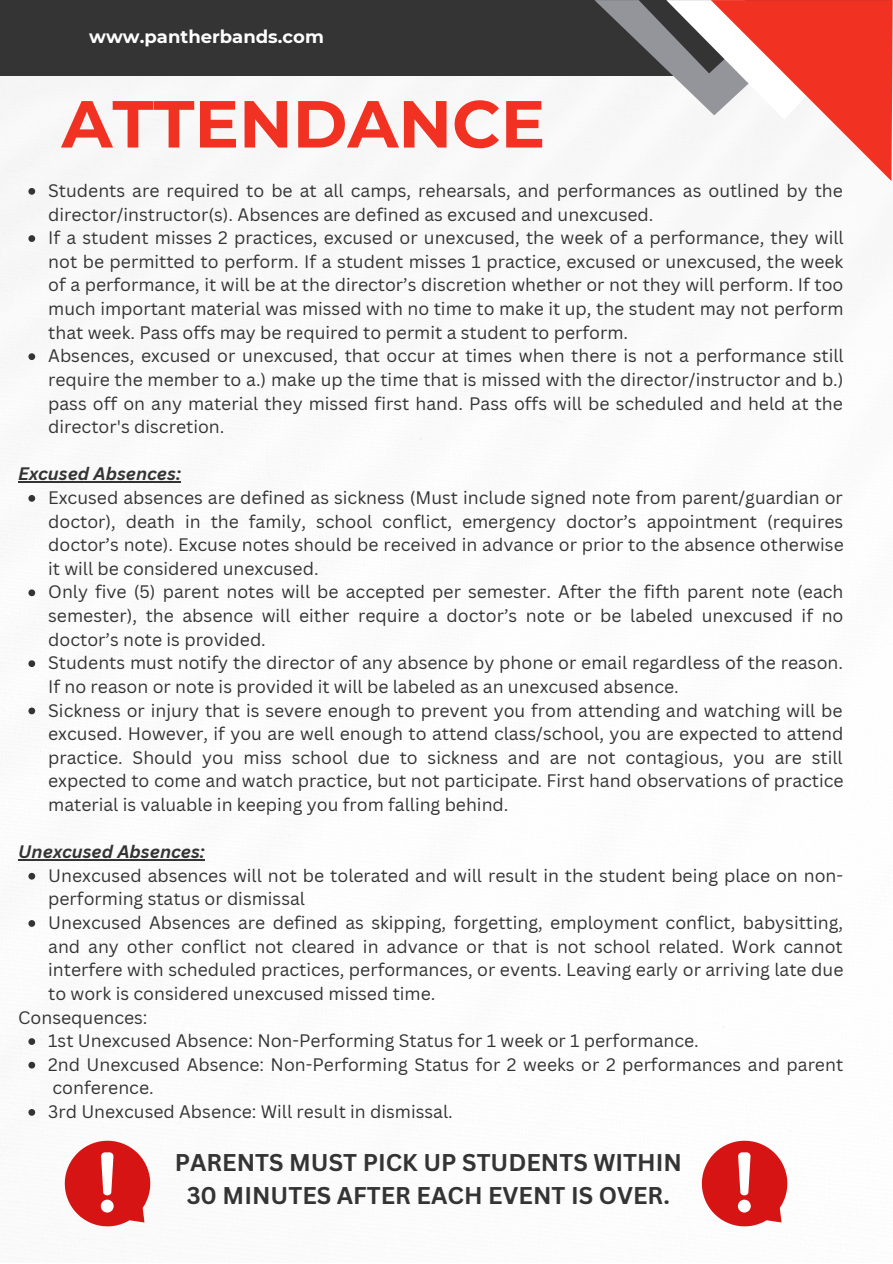
<style>
.page{position:relative;width:893px;height:1264px;background:#fff}
.page>*{position:absolute;margin:0;border:0;box-sizing:border-box;transform-origin:0 0}
.t1{font:700 66.3px "Montserrat";color:#f13223}
.t2{font:700 23.55px/32.5px "Canva Sans";color:#343434;text-align:center}
.t3{font:700 18px "Montserrat";color:#fff}
.t4{font:17.55px/23.5px "Canva Sans";color:#343434}
.t5{font:italic 700 17.55px "Canva Sans";color:#343434}
</style>
<div class="page">
<div style="left:0;top:0;width:891px;height:75px;background:#343434"></div>
<svg style="left:594px;top:0;width:298px;height:181px"></svg>
<svg style="left:28px;top:188px;width:7px;height:7px"></svg>
<svg style="left:28px;top:235px;width:7px;height:7px"></svg>
<svg style="left:28px;top:353px;width:7px;height:7px"></svg>
<svg style="left:28px;top:495px;width:7px;height:6px"></svg>
<svg style="left:28px;top:589px;width:7px;height:7px"></svg>
<svg style="left:28px;top:660px;width:7px;height:7px"></svg>
<svg style="left:28px;top:707px;width:7px;height:7px"></svg>
<svg style="left:28px;top:872px;width:7px;height:7px"></svg>
<svg style="left:28px;top:920px;width:7px;height:6px"></svg>
<svg style="left:28px;top:1038px;width:7px;height:6px"></svg>
<svg style="left:28px;top:1061px;width:7px;height:7px"></svg>
<svg style="left:28px;top:1109px;width:7px;height:6px"></svg>
<hr style="left:18px;top:481px;width:163px;height:1px;background:#343434">
<hr style="left:18px;top:859px;width:187px;height:1px;background:#343434">
<svg style="left:64px;top:1140px;width:87px;height:87px"></svg>
<div style="left:101px;top:1199px;width:13px;height:13px;background:#fff;border-radius:50%"></div>
<svg style="left:701px;top:1140px;width:87px;height:87px"></svg>
<div style="left:737px;top:1199px;width:13px;height:13px;background:#fff;border-radius:50%"></div>
<p class="t3" style="left:89px;top:25px;width:236px">www.pantherbands.com</p>
<h1 class="t1" style="left:62px;top:83px;width:485px">ATTENDANCE</h1>
<p class="t4" style="left:48px;top:178px;width:797px">Students are required to be at all camps, rehearsals, and performances as outlined by the director/instructor(s). Absences are defined as excused and unexcused.<br>If a student misses 2 practices, excused or unexcused, the week of a performance, they will not be permitted to perform. If a student misses 1 practice, excused or unexcused, the week of a performance, it will be at the director’s discretion whether or not they will perform. If too much important material was missed with no time to make it up, the student may not perform that week. Pass offs may be required to permit a student to perform.<br>Absences, excused or unexcused, that occur at times when there is not a performance still require the member to a.) make up the time that is missed with the director/instructor and b.) pass off on any material they missed first hand. Pass offs will be scheduled and held at the director's discretion.</p>
<p class="t5" style="left:18px;top:461px;width:164px">Excused Absences:</p>
<p class="t4" style="left:48px;top:485px;width:797px">Excused absences are defined as sickness (Must include signed note from parent/guardian or doctor), death in the family, school conflict, emergency doctor’s appointment (requires doctor’s note). Excuse notes should be received in advance or prior to the absence otherwise it will be considered unexcused.<br>Only five (5) parent notes will be accepted per semester. After the fifth parent note (each semester), the absence will either require a doctor’s note or be labeled unexcused if no doctor’s note is provided.<br>Students must notify the director of any absence by phone or email regardless of the reason.<br>If no reason or note is provided it will be labeled as an unexcused absence.<br>Sickness or injury that is severe enough to prevent you from attending and watching will be excused. However, if you are well enough to attend class/school, you are expected to attend practice. Should you miss school due to sickness and are not contagious, you are still expected to come and watch practice, but not participate. First hand observations of practice material is valuable in keeping you from falling behind.</p>
<p class="t5" style="left:18px;top:839px;width:188px">Unexcused Absences:</p>
<p class="t4" style="left:48px;top:863px;width:796px">Unexcused absences will not be tolerated and will result in the student being place on non&shy;performing status or dismissal<br>Unexcused Absences are defined as skipping, forgetting, employment conflict, babysitting, and any other conflict not cleared in advance or that is not school related. Work cannot interfere with scheduled practices, performances, or events. Leaving early or arriving late due to work is considered unexcused missed time.</p>
<p class="t4" style="left:48px;top:1028px;width:796px">1st Unexcused Absence: Non-Performing Status for 1 week or 1 performance.<br>2nd Unexcused Absence: Non-Performing Status for 2 weeks or 2 performances and parent conference.<br>3rd Unexcused Absence: Will result in dismissal.</p>
<p class="t4" style="left:18px;top:1004px;width:131px">Consequences:</p>
<h2 class="t2" style="left:175px;top:1145px;width:508px">PARENTS MUST PICK UP STUDENTS WITHIN<br>30 MINUTES AFTER EACH EVENT IS OVER.</h2>
</div>
